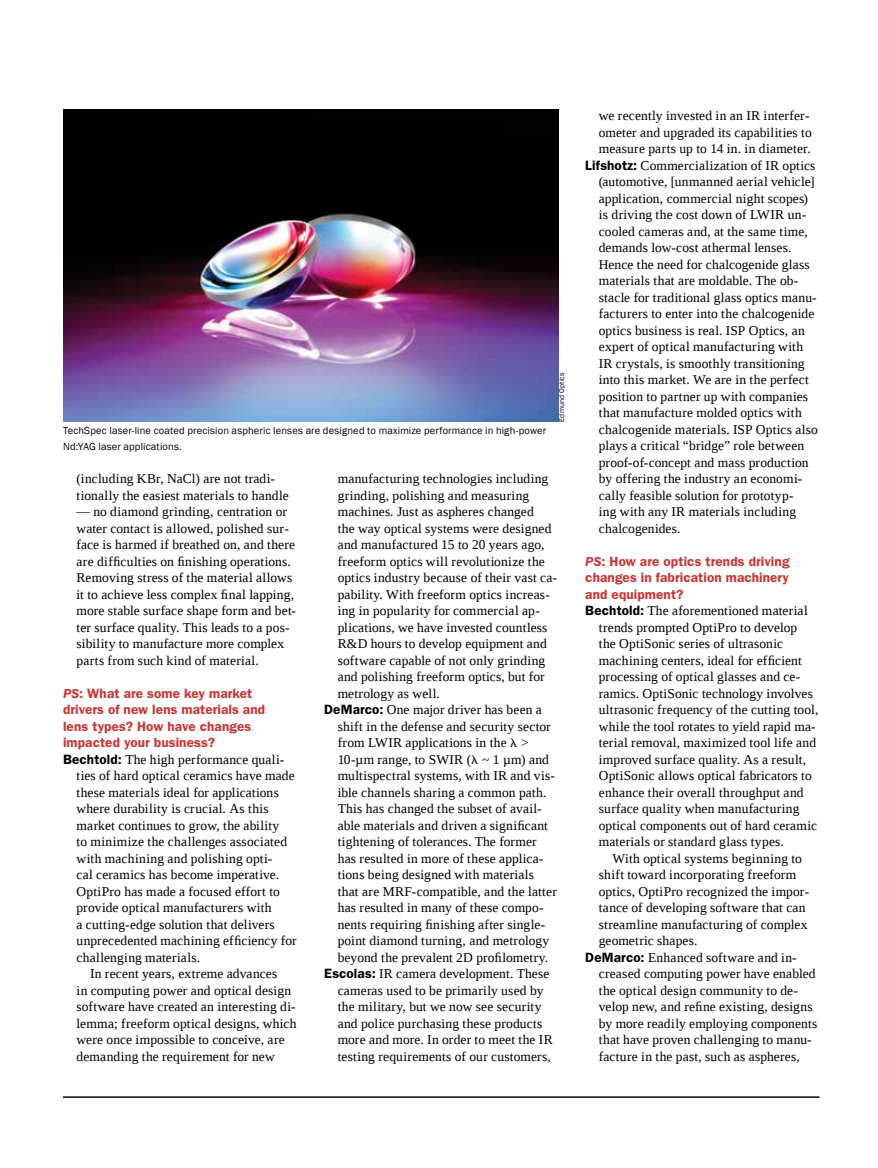
<style>
.page{position:relative;width:878px;height:1168px;background:#fff}
.page>*{position:absolute;margin:0;border:0;box-sizing:border-box;transform-origin:0 0}
.t1{font:13.5px/16.5px "Liberation Serif";letter-spacing:.01em;color:#000}
.t2{font:600 13.5px/16.5px "ITC Franklin Gothic Std";letter-spacing:.01em;color:#c33}
.t3{font:10.5px/16.5px "Franklin Gothic";letter-spacing:.015em;color:#000}
.t4{font:7.5px "Franklin Gothic";letter-spacing:.015em;color:#000}
.s1{font-style:italic}
.s2{font-family:"ITC Franklin Gothic Std";font-weight:600}
</style>
<div class="page">
<hr style="left:63px;top:1096px;width:756px;height:1px;background:#000">
<img style="left:63px;top:110px;width:495px;height:312px">
<p class="t3" style="left:63px;top:422px;width:484px">TechSpec laser-line coated precision aspheric lenses are designed to maximize performance in high-power<br>Nd:YAG laser applications.</p>
<p class="t4" style="left:557px;top:422px;width:51px;rotate:-90deg">Edmund Optics</p>
<p class="t1" style="left:76px;top:471px;width:214px">(including KBr, NaCl) are not tradi&shy;tionally the easiest materials to handle</p>
<p class="t1" style="left:76px;top:504px;width:221px">— no diamond grinding, centration or water contact is allowed, polished sur&shy;face is harmed if breathed on, and there are difficulties on finishing operations.<br>Removing stress of the material allows it to achieve less complex final lapping, more stable surface shape form and bet&shy;ter surface quality. This leads to a pos&shy;sibility to manufacture more complex parts from such kind of material.</p>
<p class="t2" style="left:63px;top:685px;width:204px"><span class="s1">PS</span>: What are some key market drivers of new lens materials and lens types? How have changes impacted your business?</p>
<p class="t1" style="left:76px;top:751px;width:221px;text-indent:-14px"><span class="s2">Bechtold:</span> The high performance quali&shy;ties of hard optical ceramics have made these materials ideal for applications where durability is crucial. As this market continues to grow, the ability<br>to minimize the challenges associated with machining and polishing opti-<br>cal ceramics has become imperative.<br>OptiPro has made a focused effort to provide optical manufacturers with<br>a cutting-edge solution that delivers unprecedented machining efficiency for challenging materials.</p>
<p class="t1" style="left:76px;top:965px;width:221px;text-indent:14px">In recent years, extreme advances<br>in computing power and optical design software have created an interesting di&shy;lemma; freeform optical designs, which were once impossible to conceive, are demanding the requirement for new</p>
<p class="t1" style="left:337px;top:470px;width:212px">manufacturing technologies including</p>
<p class="t1" style="left:337px;top:487px;width:193px">grinding, polishing and measuring</p>
<p class="t1" style="left:337px;top:503px;width:198px">machines. Just as aspheres changed</p>
<p class="t1" style="left:337px;top:520px;width:215px">the way optical systems were designed</p>
<p class="t1" style="left:337px;top:536px;width:208px">and manufactured 15 to 20 years ago,</p>
<p class="t1" style="left:337px;top:553px;width:209px">freeform optics will revolutionize the</p>
<p class="t1" style="left:337px;top:569px;width:221px">optics industry because of their vast ca-</p>
<p class="t1" style="left:337px;top:586px;width:214px">pability. With freeform optics increas-</p>
<p class="t1" style="left:337px;top:602px;width:204px">ing in popularity for commercial ap-</p>
<p class="t1" style="left:337px;top:619px;width:211px">plications, we have invested countless</p>
<p class="t1" style="left:337px;top:635px;width:211px">R&amp;D hours to develop equipment and</p>
<p class="t1" style="left:337px;top:652px;width:209px">software capable of not only grinding</p>
<p class="t1" style="left:337px;top:668px;width:208px">and polishing freeform optics, but for</p>
<p class="t1" style="left:337px;top:685px;width:104px">metrology as well.</p>
<p class="t1" style="left:324px;top:701px;width:219px"><span class="s2">DeMarco:</span> One major driver has been a</p>
<p class="t1" style="left:337px;top:718px;width:214px">shift in the defense and security sector</p>
<p class="t1" style="left:337px;top:734px;width:192px">from LWIR applications in the &gt;</p>
<p class="t1" style="left:337px;top:751px;width:213px">10-µm range, to SWIR ( ~ 1 µm) and</p>
<p class="t1" style="left:337px;top:767px;width:219px">multispectral systems, with IR and vis-</p>
<p class="t1" style="left:337px;top:784px;width:210px">ible channels sharing a common path.</p>
<p class="t1" style="left:337px;top:800px;width:206px">This has changed the subset of avail-</p>
<p class="t1" style="left:337px;top:817px;width:212px">able materials and driven a significant</p>
<p class="t1" style="left:337px;top:833px;width:200px">tightening of tolerances. The former</p>
<p class="t1" style="left:337px;top:850px;width:207px">has resulted in more of these applica-</p>
<p class="t1" style="left:337px;top:866px;width:198px">tions being designed with materials</p>
<p class="t1" style="left:337px;top:883px;width:221px">that are MRF-compatible, and the latter</p>
<p class="t1" style="left:337px;top:899px;width:208px">has resulted in many of these compo-</p>
<p class="t1" style="left:337px;top:916px;width:209px">nents requiring finishing after single-</p>
<p class="t1" style="left:337px;top:932px;width:213px">point diamond turning, and metrology</p>
<p class="t1" style="left:337px;top:949px;width:212px">beyond the prevalent 2D profilometry.</p>
<p class="t1" style="left:324px;top:965px;width:227px"><span class="s2">Escolas:</span> IR camera development. These</p>
<p class="t1" style="left:337px;top:982px;width:207px">cameras used to be primarily used by</p>
<p class="t1" style="left:337px;top:998px;width:205px">the military, but we now see security</p>
<p class="t1" style="left:337px;top:1015px;width:206px">and police purchasing these products</p>
<p class="t1" style="left:337px;top:1031px;width:216px">more and more. In order to meet the IR</p>
<p class="t1" style="left:337px;top:1048px;width:214px">testing requirements of our customers,</p>
<p class="t1" style="left:598px;top:107px;width:212px">we recently invested in an IR interfer-</p>
<p class="t1" style="left:598px;top:124px;width:214px">ometer and upgraded its capabilities to</p>
<p class="t1" style="left:598px;top:140px;width:213px">measure parts up to 14 in. in diameter.</p>
<p class="t1" style="left:585px;top:157px;width:232px"><span class="s2">Lifshotz:</span> Commercialization of IR optics</p>
<p class="t1" style="left:598px;top:173px;width:217px">(automotive, [unmanned aerial vehicle]</p>
<p class="t1" style="left:598px;top:190px;width:211px">application, commercial night scopes)</p>
<p class="t1" style="left:598px;top:206px;width:209px">is driving the cost down of LWIR un-</p>
<p class="t1" style="left:598px;top:223px;width:210px">cooled cameras and, at the same time,</p>
<p class="t1" style="left:598px;top:239px;width:194px">demands low-cost athermal lenses.</p>
<p class="t1" style="left:598px;top:256px;width:212px">Hence the need for chalcogenide glass</p>
<p class="t1" style="left:598px;top:272px;width:201px">materials that are moldable. The ob-</p>
<p class="t1" style="left:598px;top:289px;width:219px">stacle for traditional glass optics manu-</p>
<p class="t1" style="left:598px;top:305px;width:217px">facturers to enter into the chalcogenide</p>
<p class="t1" style="left:598px;top:322px;width:207px">optics business is real. ISP Optics, an</p>
<p class="t1" style="left:598px;top:338px;width:206px">expert of optical manufacturing with</p>
<p class="t1" style="left:598px;top:355px;width:207px">IR crystals, is smoothly transitioning</p>
<p class="t1" style="left:598px;top:371px;width:211px">into this market. We are in the perfect</p>
<p class="t1" style="left:598px;top:388px;width:211px">position to partner up with companies</p>
<p class="t1" style="left:598px;top:404px;width:204px">that manufacture molded optics with</p>
<p class="t1" style="left:598px;top:421px;width:221px">chalcogenide materials. ISP Optics also</p>
<p class="t1" style="left:598px;top:437px;width:207px">plays a critical “bridge” role between</p>
<p class="t1" style="left:598px;top:454px;width:211px">proof-of-concept and mass production</p>
<p class="t1" style="left:598px;top:470px;width:205px">by offering the industry an economi-</p>
<p class="t1" style="left:598px;top:487px;width:196px">cally feasible solution for prototyp-</p>
<p class="t1" style="left:598px;top:503px;width:199px">ing with any IR materials including</p>
<p class="t1" style="left:598px;top:520px;width:83px">chalcogenides.</p>
<p class="t2" style="left:585px;top:553px;width:206px;text-align:justify"><span class="s1">PS</span>: How are optics trends driving changes in fabrication machinery and equipment?</p>
<p class="t1" style="left:598px;top:602px;width:221px;text-indent:-13px"><span class="s2">Bechtold:</span> The aforementioned material trends prompted OptiPro to develop<br>the OptiSonic series of ultrasonic machining centers, ideal for efficient processing of optical glasses and ce&shy;ramics. OptiSonic technology involves ultrasonic frequency of the cutting tool, while the tool rotates to yield rapid ma&shy;terial removal, maximized tool life and improved surface quality. As a result, OptiSonic allows optical fabricators to enhance their overall throughput and surface quality when manufacturing optical components out of hard ceramic materials or standard glass types.</p>
<p class="t1" style="left:612px;top:850px;width:191px">With optical systems beginning to</p>
<p class="t1" style="left:598px;top:866px;width:199px">shift toward incorporating freeform</p>
<p class="t1" style="left:598px;top:883px;width:212px">optics, OptiPro recognized the impor-</p>
<p class="t1" style="left:598px;top:899px;width:208px">tance of developing software that can</p>
<p class="t1" style="left:598px;top:916px;width:210px">streamline manufacturing of complex</p>
<p class="t1" style="left:598px;top:932px;width:100px">geometric shapes.</p>
<p class="t1" style="left:585px;top:949px;width:213px"><span class="s2">DeMarco:</span> Enhanced software and in-</p>
<p class="t1" style="left:598px;top:965px;width:218px">creased computing power have enabled</p>
<p class="t1" style="left:598px;top:982px;width:201px">the optical design community to de-</p>
<p class="t1" style="left:598px;top:998px;width:215px">velop new, and refine existing, designs</p>
<p class="t1" style="left:598px;top:1015px;width:220px">by more readily employing components</p>
<p class="t1" style="left:598px;top:1031px;width:214px">that have proven challenging to manu-</p>
<p class="t1" style="left:598px;top:1048px;width:202px">facture in the past, such as aspheres,</p>
</div>
